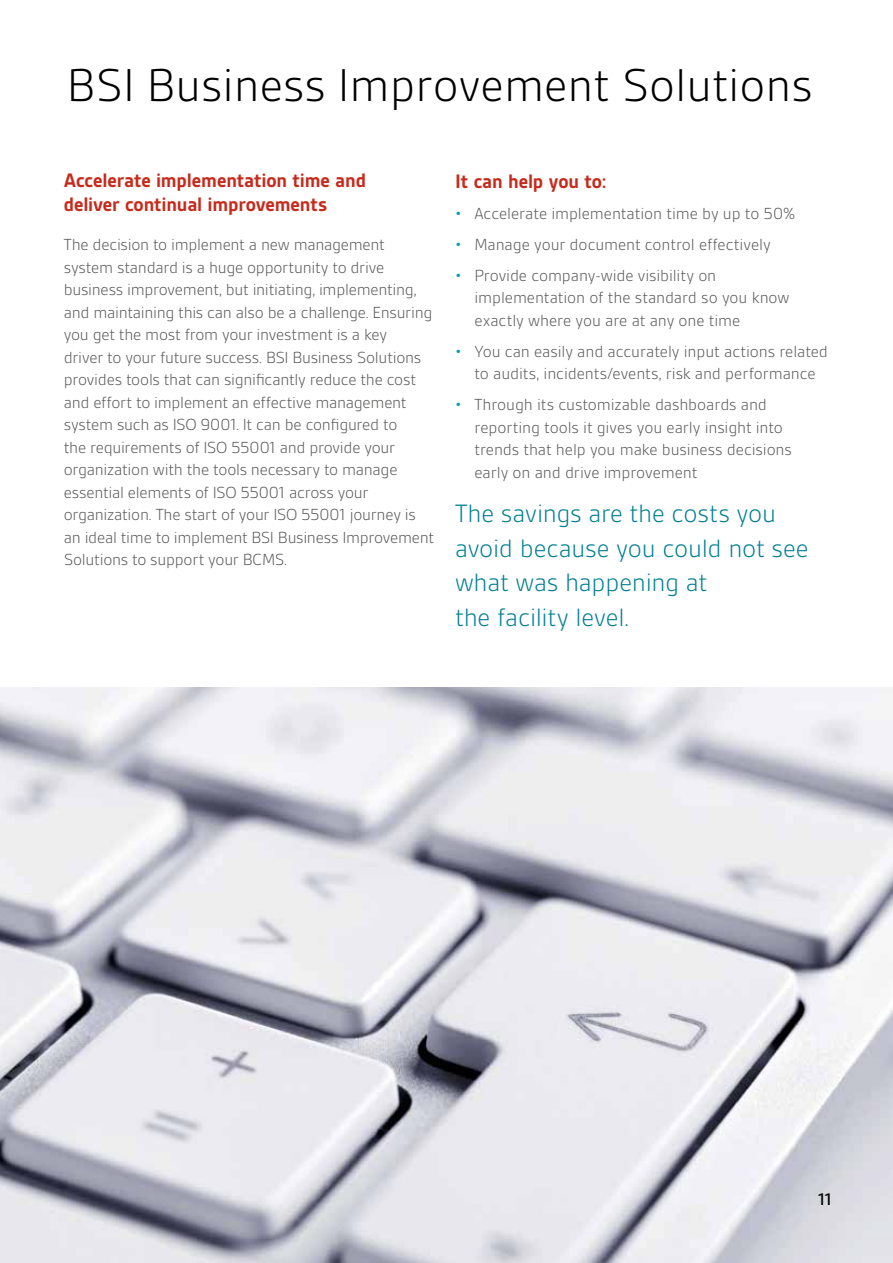
<style>
.page{position:relative;width:893px;height:1263px;background:#fff}
.page>*{position:absolute;margin:0;border:0;box-sizing:border-box;transform-origin:0 0}
.t1{font:300 49.5px "BSI Gesta";color:#000}
.t2{font:300 27px/34.5px "BSI Gesta";letter-spacing:-.01em;color:#007f92}
.t3{font:700 21px/24px "BSI Gesta";letter-spacing:-.01em;color:#c62a1b}
.t4{font:500 18px "BSI Gesta";color:#000}
.t5{font:300 17.25px/22.5px "BSI Gesta";letter-spacing:-.01em;color:#575756}
.s1{color:#009eb5}
</style>
<div class="page">
<img style="left:1px;top:687px;width:892px;height:576px">
<img style="left:0;top:687px;width:1px;height:576px">
<h1 class="t1" style="left:67px;top:60px;width:747px">BSI Business Improvement Solutions</h1>
<p class="t3" style="left:64px;top:168px;width:304px">Accelerate implementation time and deliver continual improvements</p>
<p class="t5" style="left:64px;top:234px;width:372px">The decision to implement a new management system standard is a huge opportunity to drive business improvement, but initiating, implementing, and maintaining this can also be a challenge. Ensuring you get the most from your investment is a key<br>driver to your future success. BSI Business Solutions provides tools that can significantly reduce the cost and effort to implement an effective management system such as ISO 9001. It can be configured to<br>the requirements of ISO 55001 and provide your organization with the tools necessary to manage essential elements of ISO 55001 across your organization. The start of your ISO 55001 journey is an ideal time to implement BSI Business Improvement Solutions to support your BCMS.</p>
<p class="t3" style="left:455px;top:169px;width:153px">It can help you to:</p>
<p class="t5" style="left:455px;top:202px;width:342px"><span class="s1">•</span> Accelerate implementation time by up to 50%</p>
<p class="t5" style="left:455px;top:233px;width:317px"><span class="s1">•</span> Manage your document control effectively</p>
<p class="t5" style="left:474px;top:264px;width:317px;text-indent:-19px"><span class="s1">•</span> Provide company-wide visibility on implementation of the standard so you know exactly where you are at any one time</p>
<p class="t5" style="left:455px;top:340px;width:374px;text-align:center"><span class="s1">•</span> You can easily and accurately input actions related to audits, incidents/events, risk and performance</p>
<p class="t5" style="left:474px;top:394px;width:319px;text-indent:-19px"><span class="s1">•</span> Through its customizable dashboards and reporting tools it gives you early insight into trends that help you make business decisions early on and drive improvement</p>
<h2 class="t2" style="left:455px;top:496px;width:355px">The savings are the costs you avoid because you could not see what was happening at<br>the facility level.</h2>
<p class="t4" style="left:819px;top:1190px;width:15px">11</p>
</div>
